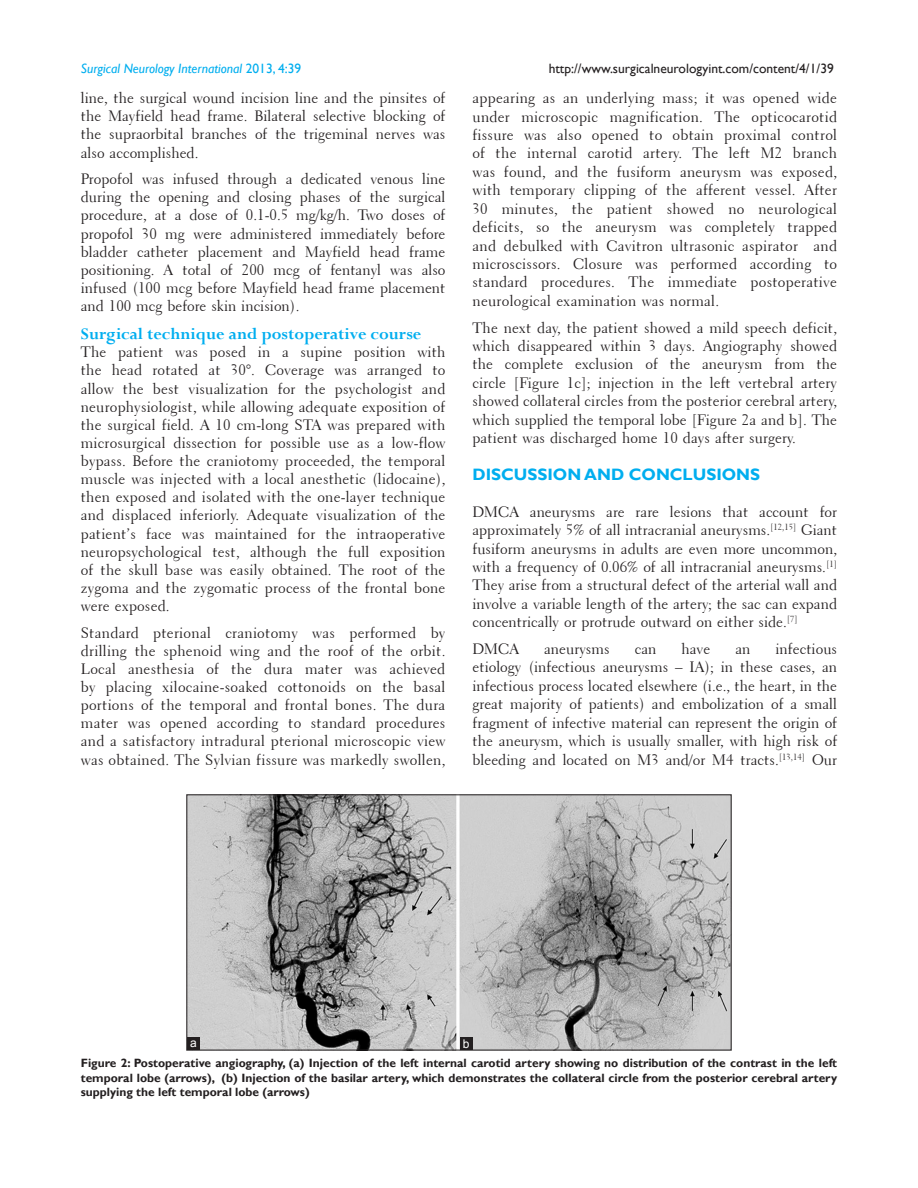
<style>
.page{position:relative;width:918px;height:1188px;background:#fff}
.page>*{position:absolute;margin:0;border:0;box-sizing:border-box;transform-origin:0 0}
.t1{font:700 18px "Perpetua";color:#00aeef}
.t2{font:700 16.5px "Gill Sans";color:#00aeef}
.TX{font:15px/18.1px "Transitional 521 BT Roman A";color:#231f20;text-align:justify}
.t3{font:13.5px "Gill Sans";color:#231f20}
.t4{font:italic 13.5px "Gill Sans";color:#00aeef}
.FGC{font:700 12px/14.4px "Gill Sans";color:#231f20;text-align:justify}
.LABEL{font:12px "Arial";color:#fff}
.s1{font-style:normal}
</style>
<div class="page">
<img style="left:189px;top:797px;width:540px;height:251px">
<div style="left:460px;top:1037px;width:12px;height:13px;background:#231f20"></div>
<div style="left:187px;top:1037px;width:13px;height:13px;background:#231f20"></div>
<p class="t4" style="left:81px;top:61px;width:222px">Surgical Neurology International <span class="s1">2013, 4:39</span></p>
<p class="t3" style="left:549px;top:61px;width:287px">http://www.surgicalneurologyint.com/content/4/1/39</p>
<p class="TX" style="left:81px;top:89px;width:366px">line, the surgical wound incision line and the pinsites of the Mayfield head frame. Bilateral selective blocking of the supraorbital branches of the trigeminal nerves was also accomplished.</p>
<p class="TX" style="left:81px;top:170px;width:366px">Propofol was infused through a dedicated venous line during the opening and closing phases of the surgical procedure, at a dose of 0.1-0.5 mg/kg/h. Two doses of propofol 30 mg were administered immediately before bladder catheter placement and Mayfield head frame positioning. A total of 200 mcg of fentanyl was also infused (100 mcg before Mayfield head frame placement and 100 mcg before skin incision).</p>
<h2 class="t1" style="left:81px;top:323px;width:342px">Surgical technique and postoperative course</h2>
<p class="TX" style="left:81px;top:343px;width:366px">The patient was posed in a supine position with the head rotated at 30°. Coverage was arranged to allow the best visualization for the psychologist and neurophysiologist, while allowing adequate exposition of the surgical field. A 10 cm‑long STA was prepared with microsurgical dissection for possible use as a low‑flow bypass. Before the craniotomy proceeded, the temporal muscle was injected with a local anesthetic (lidocaine), then exposed and isolated with the one‑layer technique and displaced inferiorly. Adequate visualization of the patient’s face was maintained for the intraoperative neuropsychological test, although the full exposition of the skull base was easily obtained. The root of the zygoma and the zygomatic process of the frontal bone were exposed.</p>
<p class="TX" style="left:81px;top:624px;width:366px">Standard pterional craniotomy was performed by drilling the sphenoid wing and the roof of the orbit.<br>Local anesthesia of the dura mater was achieved by placing xilocaine‑soaked cottonoids on the basal portions of the temporal and frontal bones. The dura mater was opened according to standard procedures and a satisfactory intradural pterional microscopic view was obtained. The Sylvian fissure was markedly swollen,</p>
<p class="TX" style="left:472px;top:89px;width:366px">appearing as an underlying mass; it was opened wide under microscopic magnification. The opticocarotid fissure was also opened to obtain proximal control of the internal carotid artery. The left M2 branch was found, and the fusiform aneurysm was exposed, with temporary clipping of the afferent vessel. After 30 minutes, the patient showed no neurological deficits, so the aneurysm was completely trapped and debulked with Cavitron ultrasonic aspirator and microscissors. Closure was performed according to standard procedures. The immediate postoperative neurological examination was normal.</p>
<p class="TX" style="left:472px;top:318px;width:366px">The next day, the patient showed a mild speech deficit, which disappeared within 3 days. Angiography showed the complete exclusion of the aneurysm from the circle [Figure 1c]; injection in the left vertebral artery showed collateral circles from the posterior cerebral artery, which supplied the temporal lobe [Figure 2a and b]. The patient was discharged home 10 days after surgery.</p>
<h1 class="t2" style="left:472px;top:465px;width:289px">DISCUSSION AND CONCLUSIONS</h1>
<p class="TX" style="left:472px;top:502px;width:366px">DMCA aneurysms are rare lesions that account for approximately 5% of all intracranial aneurysms.<sup>[12,15]</sup> Giant fusiform aneurysms in adults are even more uncommon, with a frequency of 0.06% of all intracranial aneurysms.<sup>[1] </sup>They arise from a structural defect of the arterial wall and involve a variable length of the artery; the sac can expand concentrically or protrude outward on either side.<sup>[7]</sup></p>
<p class="TX" style="left:472px;top:640px;width:48px">DMCA</p>
<p class="TX" style="left:544px;top:640px;width:67px">aneurysms</p>
<p class="TX" style="left:635px;top:640px;width:23px">can</p>
<p class="TX" style="left:682px;top:640px;width:30px">have</p>
<p class="TX" style="left:735px;top:640px;width:17px">an</p>
<p class="TX" style="left:472px;top:640px;width:366px;text-indent:303px">infectious etiology (infectious aneurysms – IA); in these cases, an infectious process located elsewhere (i.e., the heart, in the great majority of patients) and embolization of a small fragment of infective material can represent the origin of the aneurysm, which is usually smaller, with high risk of bleeding and located on M3 and/or M4 tracts.<sup>[13,14]</sup> Our</p>
<p class="LABEL" style="left:190px;top:1035px;width:8px">a</p>
<p class="LABEL" style="left:463px;top:1036px;width:8px">b</p>
<p class="FGC" style="left:81px;top:1056px;width:758px">Figure 2: Postoperative angiography, (a) Injection of the left internal carotid artery showing no distribution of the contrast in the left temporal lobe (arrows), (b) Injection of the basilar artery, which demonstrates the collateral circle from the posterior cerebral artery supplying the left temporal lobe (arrows)</p>
</div>
